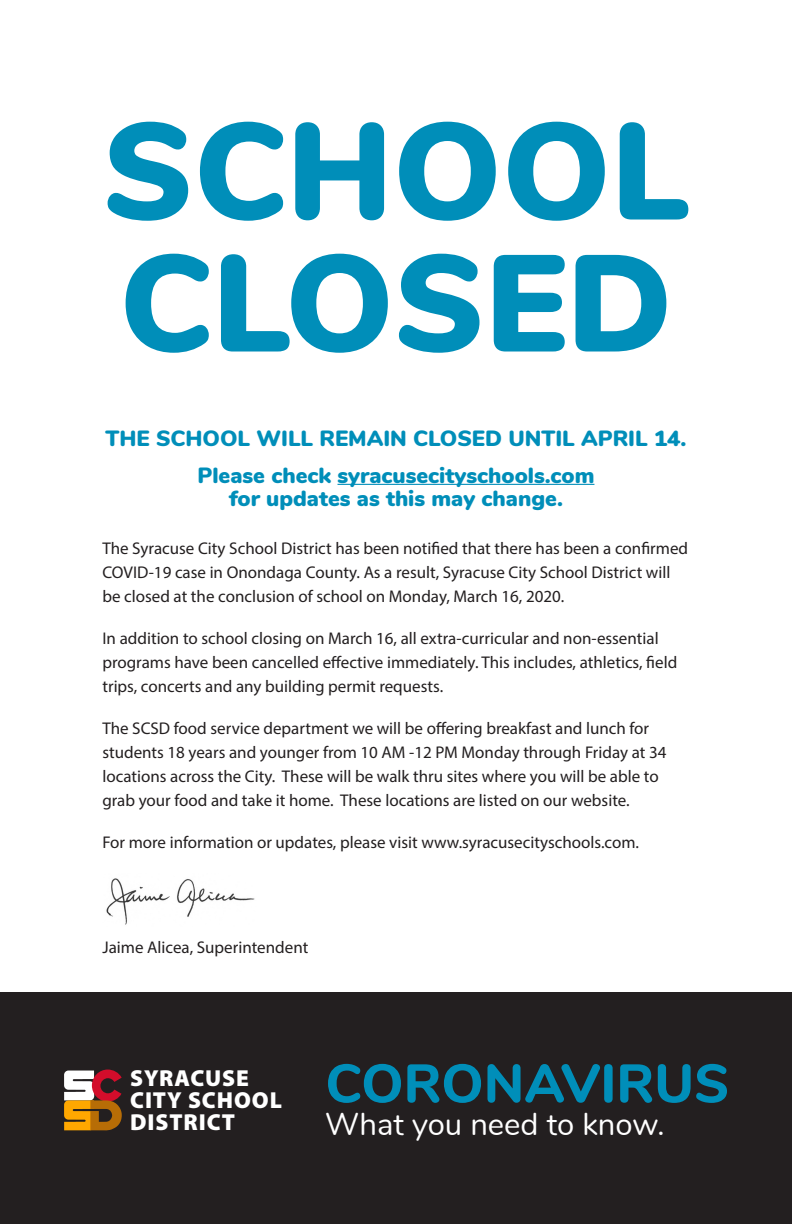
<style>
.page{position:relative;width:792px;height:1224px;background:#fff}
.page>*{position:absolute;margin:0;border:0;box-sizing:border-box;transform-origin:0 0}
.t1{font:900 137px/132px "Nunito";color:#008eb9}
.t2{font:800 54px "Nunito";color:#008eb9}
.t3{font:31px "Nunito";color:#fff}
.t4{font:900 23.2px/22px "Myriad Pro";letter-spacing:.04em;color:#fff}
.t5{font:900 22px "Nunito";color:#008eb9}
.t6{font:17px/24px "Myriad Pro";color:#231f20}
</style>
<div class="page">
<div style="left:0;top:992px;width:792px;height:232px;background:#231f20"></div>
<svg style="left:64px;top:1070px;width:58px;height:60px"></svg>
<img style="left:106px;top:878px;width:149px;height:47px">
<hr style="left:338px;top:484px;width:256px;height:1px;background:#008eb9">
<p class="t1" style="left:103px;top:98px;width:588px">SCHOOL<br>CLOSED</p>
<p class="t5" style="left:106px;top:422px;width:582px">THE SCHOOL WILL REMAIN CLOSED UNTIL APRIL 14.</p>
<p class="t5" style="left:198px;top:459px;width:398px">Please check syracusecityschools.com</p>
<p class="t5" style="left:229px;top:482px;width:335px">for updates as this may change.</p>
<p class="t6" style="left:102px;top:536px;width:587px">The Syracuse City School District has been notified that there has been a confirmed<br>COVID-19 case in Onondaga County. As a result, Syracuse City School District will be closed at the conclusion of school on Monday, March 16, 2020.</p>
<p class="t6" style="left:102px;top:626px;width:576px">In addition to school closing on March 16, all extra-curricular and non-essential programs have been cancelled effective immediately. This includes, athletics, field trips, concerts and any building permit requests.</p>
<p class="t6" style="left:102px;top:716px;width:566px">The SCSD food service department we will be offering breakfast and lunch for students 18 years and younger from 10 AM -12 PM Monday through Friday at 34 locations across the City. These will be walk thru sites where you will be able to grab your food and take it home. These locations are listed on our website.</p>
<p class="t6" style="left:102px;top:830px;width:538px">For more information or updates, please visit www.syracusecityschools.com.</p>
<p class="t6" style="left:102px;top:935px;width:207px">Jaime Alicea, Superintendent</p>
<p class="t4" style="left:130px;top:1066px;width:153px">SYRACUSE<br>CITY SCHOOL<br>DISTRICT</p>
<p class="t2" style="left:325px;top:1044px;width:405px">CORONAVIRUS</p>
<p class="t3" style="left:325px;top:1102px;width:341px">What you need to know.</p>
</div>
